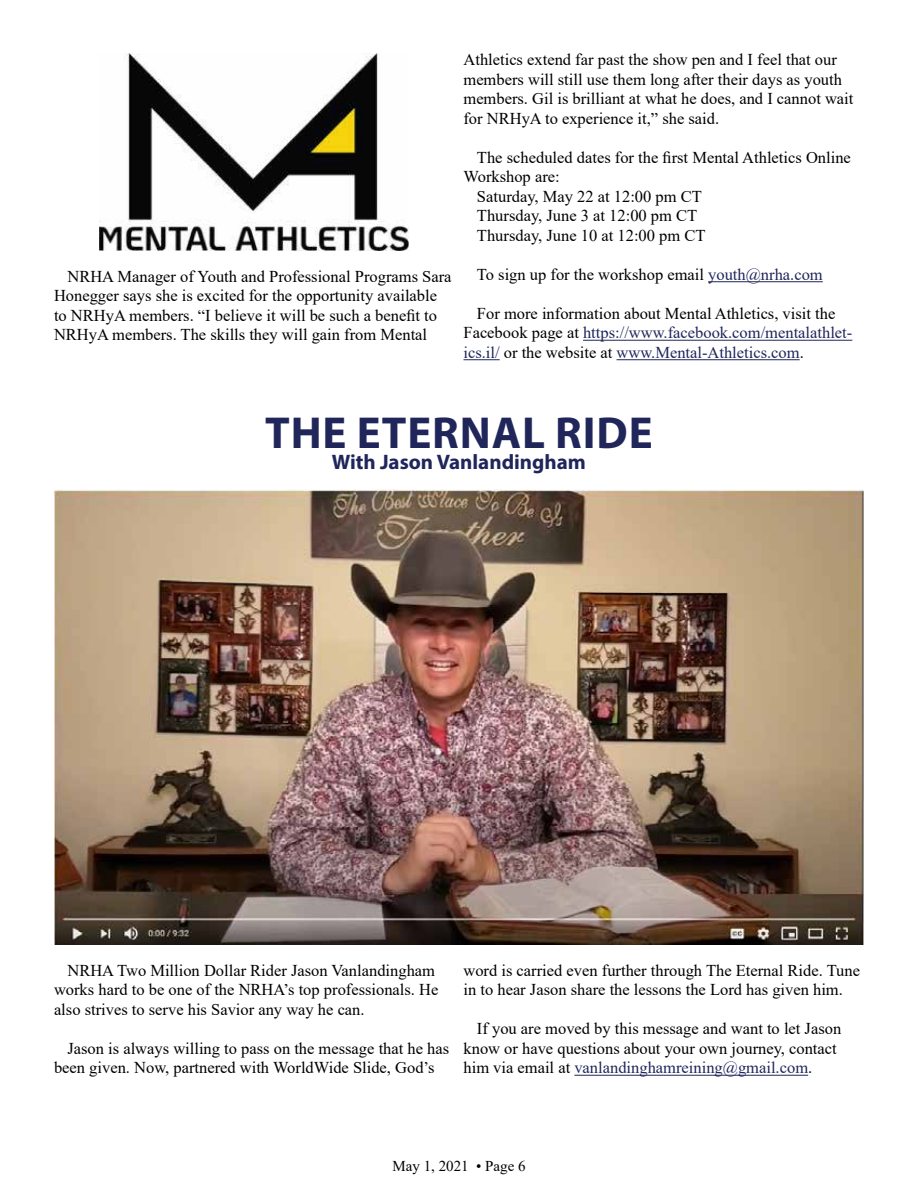
<style>
.page{position:relative;width:918px;height:1188px;background:#fff}
.page>*{position:absolute;margin:0;border:0;box-sizing:border-box;transform-origin:0 0}
.t1{font:700 45px "Myriad Pro";letter-spacing:.02em;color:#20265a}
.t2{font:700 21px "Myriad Pro";color:#20265a}
.t3{font:16.5px/19.5px "Times New Roman";color:#000}
.t4{font:15px "Times New Roman";color:#000}
.s1{color:#20265a}
</style>
<div class="page">
<hr style="left:708px;top:281px;width:115px;height:1px;background:#20265a">
<hr style="left:583px;top:340px;width:269px;height:1px;background:#20265a">
<hr style="left:464px;top:359px;width:36px;height:1px;background:#20265a">
<hr style="left:617px;top:359px;width:183px;height:1px;background:#20265a">
<hr style="left:574px;top:1075px;width:234px;height:1px;background:#20265a">
<img style="left:100px;top:54px;width:309px;height:197px">
<img style="left:54px;top:490px;width:810px;height:454px">
<p class="t3" style="left:54px;top:266px;width:399px;text-indent:13px">NRHA Manager of Youth and Professional Programs Sara Honegger says she is excited for the opportunity available to NRHyA members. “I believe it will be such a benefit to NRHyA members. The skills they will gain from Mental</p>
<p class="t3" style="left:464px;top:50px;width:391px">Athletics extend far past the show pen and I feel that our members will still use them long after their days as youth members. Gil is brilliant at what he does, and I cannot wait for NRHyA to experience it,” she said.</p>
<p class="t3" style="left:477px;top:147px;width:375px">The scheduled dates for the first Mental Athletics Online</p>
<p class="t3" style="left:464px;top:167px;width:98px">Workshop are:</p>
<p class="t3" style="left:477px;top:186px;width:226px">Saturday, May 22 at 12:00 pm CT</p>
<p class="t3" style="left:477px;top:206px;width:222px">Thursday, June 3 at 12:00 pm CT</p>
<p class="t3" style="left:477px;top:225px;width:230px">Thursday, June 10 at 12:00 pm CT</p>
<p class="t3" style="left:477px;top:264px;width:347px">To sign up for the workshop email <span class="s1">youth@nrha.com</span></p>
<p class="t3" style="left:464px;top:303px;width:390px;text-indent:13px">For more information about Mental Athletics, visit the<br>Facebook page at <span class="s1">https://www.facebook.com/mentalathlet&shy;ics.il/</span> or the website at <span class="s1">www.Mental-Athletics.com</span>.</p>
<h1 class="t1" style="left:265px;top:403px;width:389px">THE ETERNAL RIDE</h1>
<p class="t2" style="left:332px;top:448px;width:256px">With Jason Vanlandingham</p>
<p class="t3" style="left:54px;top:960px;width:386px;text-indent:13px">NRHA Two Million Dollar Rider Jason Vanlandingham works hard to be one of the NRHA’s top professionals. He also strives to serve his Savior any way he can.</p>
<p class="t3" style="left:54px;top:1038px;width:397px;text-indent:13px">Jason is always willing to pass on the message that he has been given. Now, partnered with WorldWide Slide, God’s</p>
<p class="t3" style="left:464px;top:960px;width:398px">word is carried even further through The Eternal Ride. Tune in to hear Jason share the lessons the Lord has given him.</p>
<p class="t3" style="left:464px;top:1019px;width:379px;text-indent:13px">If you are moved by this message and want to let Jason know or have questions about your own journey, contact him via email at <span class="s1">vanlandinghamreining@gmail.com</span>.</p>
<p class="t4" style="left:392px;top:1156px;width:135px">May 1, 2021 • Page 6</p>
</div>
